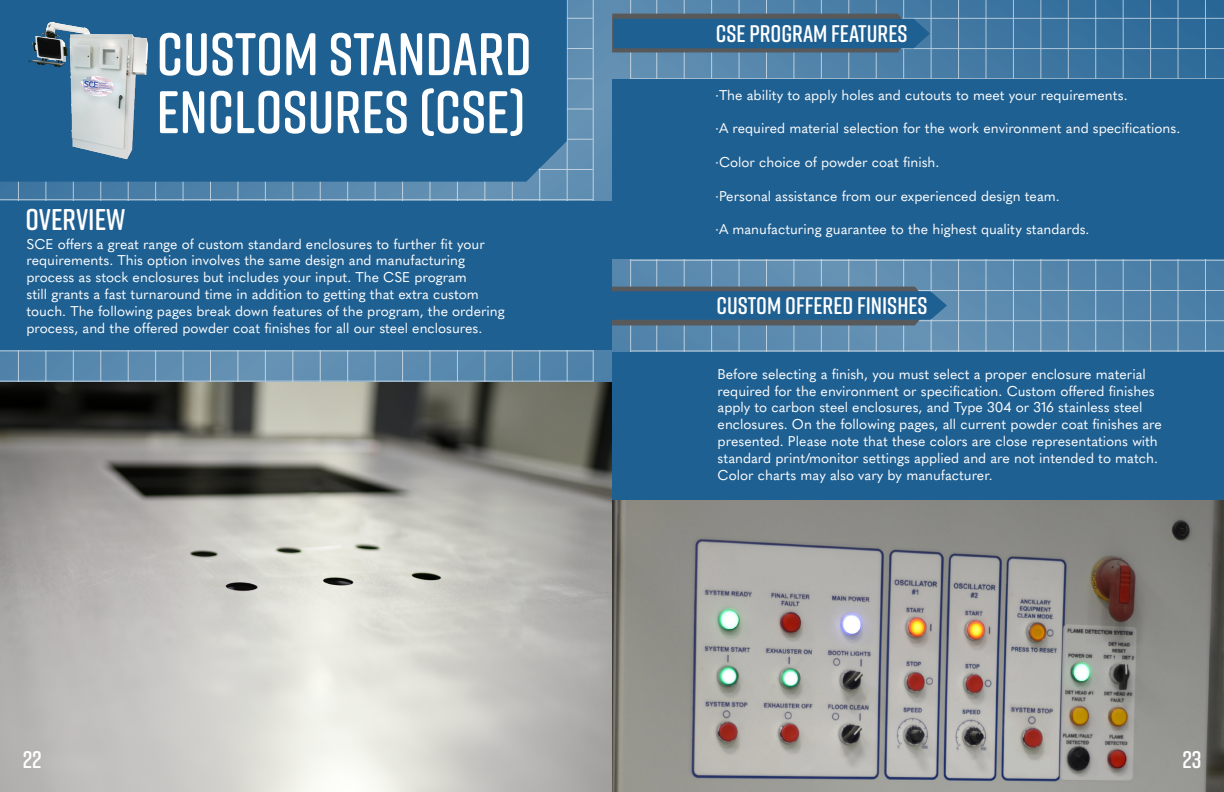
<style>
.page{position:relative;width:1224px;height:792px;background:#fff}
.page>*{position:absolute;margin:0;border:0;box-sizing:border-box;transform-origin:0 0}
.t1{font:600 60px "Rift Soft";color:#fff}
.t2{font:600 30px "Rift Soft";color:#fff}
.t3{font:600 24px "Rift Soft";color:#fff}
.t4{font:14px/16.8px "Quasimoda";color:#fff}
</style>
<div class="page">
<svg style="left:0;top:0;width:612px;height:382px;background:#5b8aaf"></svg>
<svg style="left:612px;top:0;width:612px;height:352px;background:#4f81a8"></svg>
<hr style="left:402px;top:0;width:1px;height:792px;background:#fff">
<hr style="left:183px;top:0;width:1px;height:792px;background:#fff">
<hr style="left:512px;top:0;width:1px;height:792px;background:#fff">
<hr style="left:0;top:169px;width:593px;height:1px;background:#fff">
<hr style="left:73px;top:0;width:1px;height:792px;background:#fff">
<hr style="left:457px;top:0;width:1px;height:792px;background:#fff">
<hr style="left:0;top:108px;width:593px;height:1px;background:#fff">
<hr style="left:18px;top:0;width:1px;height:792px;background:#fff">
<hr style="left:347px;top:0;width:1px;height:792px;background:#fff">
<hr style="left:593px;top:0;width:1px;height:792px;background:#fff">
<hr style="left:155px;top:0;width:1px;height:792px;background:#fff">
<hr style="left:484px;top:0;width:1px;height:792px;background:#fff">
<hr style="left:0;top:139px;width:593px;height:1px;background:#fff">
<hr style="left:45px;top:0;width:1px;height:792px;background:#fff">
<hr style="left:375px;top:0;width:1px;height:792px;background:#fff">
<hr style="left:0;top:48px;width:593px;height:1px;background:#fff">
<hr style="left:0;top:381px;width:593px;height:1px;background:#fff">
<hr style="left:265px;top:0;width:1px;height:792px;background:#fff">
<hr style="left:567px;top:0;width:1px;height:792px;background:#fff">
<hr style="left:128px;top:0;width:1px;height:792px;background:#fff">
<hr style="left:429px;top:0;width:1px;height:792px;background:#fff">
<hr style="left:0;top:78px;width:593px;height:1px;background:#fff">
<hr style="left:292px;top:0;width:1px;height:792px;background:#fff">
<hr style="left:210px;top:0;width:1px;height:792px;background:#fff">
<hr style="left:539px;top:0;width:1px;height:792px;background:#fff">
<hr style="left:0;top:199px;width:593px;height:1px;background:#fff">
<hr style="left:100px;top:0;width:1px;height:792px;background:#fff">
<hr style="left:320px;top:0;width:1px;height:792px;background:#fff">
<hr style="left:0;top:18px;width:593px;height:1px;background:#fff">
<hr style="left:0;top:350px;width:593px;height:1px;background:#fff">
<hr style="left:237px;top:0;width:1px;height:792px;background:#fff">
<hr style="left:821px;top:0;width:1px;height:792px;background:#fff">
<hr style="left:1040px;top:0;width:1px;height:792px;background:#fff">
<hr style="left:711px;top:0;width:1px;height:792px;background:#fff">
<hr style="left:1150px;top:0;width:1px;height:792px;background:#fff">
<hr style="left:766px;top:0;width:1px;height:792px;background:#fff">
<hr style="left:631px;top:48px;width:593px;height:1px;background:#fff">
<hr style="left:1205px;top:0;width:1px;height:792px;background:#fff">
<hr style="left:876px;top:0;width:1px;height:792px;background:#fff">
<hr style="left:630px;top:0;width:1px;height:792px;background:#fff">
<hr style="left:1068px;top:0;width:1px;height:792px;background:#fff">
<hr style="left:739px;top:0;width:1px;height:792px;background:#fff">
<hr style="left:631px;top:78px;width:593px;height:1px;background:#fff">
<hr style="left:1178px;top:0;width:1px;height:792px;background:#fff">
<hr style="left:848px;top:0;width:1px;height:792px;background:#fff">
<hr style="left:631px;top:320px;width:593px;height:1px;background:#fff">
<hr style="left:958px;top:0;width:1px;height:792px;background:#fff">
<hr style="left:656px;top:0;width:1px;height:792px;background:#fff">
<hr style="left:1095px;top:0;width:1px;height:792px;background:#fff">
<hr style="left:793px;top:0;width:1px;height:792px;background:#fff">
<hr style="left:631px;top:18px;width:593px;height:1px;background:#fff">
<hr style="left:631px;top:350px;width:593px;height:1px;background:#fff">
<hr style="left:931px;top:0;width:1px;height:792px;background:#fff">
<hr style="left:631px;top:260px;width:593px;height:1px;background:#fff">
<hr style="left:1013px;top:0;width:1px;height:792px;background:#fff">
<hr style="left:684px;top:0;width:1px;height:792px;background:#fff">
<hr style="left:1123px;top:0;width:1px;height:792px;background:#fff">
<hr style="left:903px;top:0;width:1px;height:792px;background:#fff">
<hr style="left:631px;top:290px;width:593px;height:1px;background:#fff">
<hr style="left:985px;top:0;width:1px;height:792px;background:#fff">
<div style="left:0;top:0;width:567px;height:182px;background:#1f6092"></div>
<div style="left:0;top:202px;width:612px;height:148px;background:#1f6092"></div>
<div style="left:612px;top:79px;width:612px;height:179px;background:#1f6092"></div>
<div style="left:612px;top:352px;width:612px;height:148px;background:#1f6092"></div>
<svg style="left:612px;top:287px;width:335px;height:38px;background:#2f6086"></svg>
<img style="left:0;top:382px;width:612px;height:410px">
<img style="left:612px;top:500px;width:612px;height:292px">
<img style="left:25px;top:13px;width:131px;height:157px">
<svg style="left:612px;top:14px;width:318px;height:38px;background:#2d6087"></svg>
<p class="t2" style="left:26px;top:199px;width:101px">OVERVIEW</p>
<p class="t1" style="left:157px;top:12px;width:377px">CUSTOM STANDARD</p>
<p class="t1" style="left:157px;top:70px;width:371px">ENCLOSURES (CSE)</p>
<p class="t4" style="left:27px;top:234px;width:480px">SCE offers a great range of custom standard enclosures to further fit your requirements. This option involves the same design and manufacturing process as stock enclosures but includes your input. The CSE program<br>still grants a fast turnaround time in addition to getting that extra custom touch. The following pages break down features of the program, the ordering process, and the offered powder coat finishes for all our steel enclosures.</p>
<p class="t3" style="left:23px;top:742px;width:20px">22</p>
<p class="t3" style="left:716px;top:17px;width:193px">CSE PROGRAM FEATURES</p>
<p class="t4" style="left:715px;top:86px;width:414px">·The ability to apply holes and cutouts to meet your requirements.</p>
<p class="t4" style="left:715px;top:119px;width:467px">·A required material selection for the work environment and specifications.</p>
<p class="t4" style="left:715px;top:153px;width:226px">·Color choice of powder coat finish.</p>
<p class="t4" style="left:715px;top:186px;width:346px">·Personal assistance from our experienced design team.</p>
<p class="t4" style="left:715px;top:220px;width:376px">·A manufacturing guarantee to the highest quality standards.</p>
<p class="t3" style="left:717px;top:289px;width:213px">CUSTOM OFFERED FINISHES</p>
<p class="t4" style="left:718px;top:364px;width:446px">Before selecting a finish, you must select a proper enclosure material required for the environment or specification. Custom offered finishes apply to carbon steel enclosures, and Type 304 or 316 stainless steel enclosures. On the following pages, all current powder coat finishes are presented. Please note that these colors are close representations with standard print/monitor settings applied and are not intended to match.<br>Color charts may also vary by manufacturer.</p>
<p class="t3" style="left:1182px;top:742px;width:21px">23</p>
</div>
